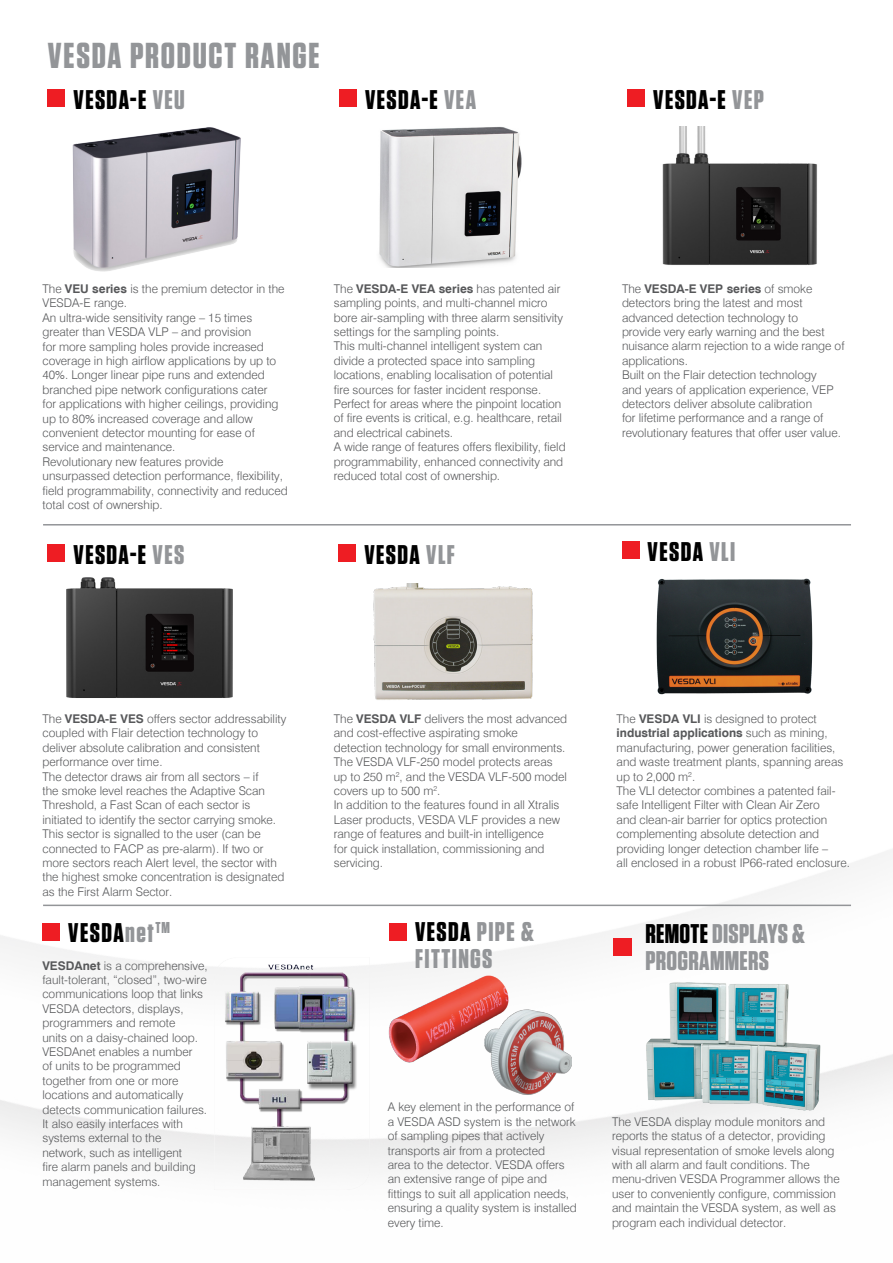
<style>
.page{position:relative;width:893px;height:1263px;background:#fff}
.page>*{position:absolute;margin:0;border:0;box-sizing:border-box;transform-origin:0 0}
.Heading_Grey_Tungste{font:700 36px "Tungsten";letter-spacing:.05em;color:#939598}
.VESDA_ProductCode{font:700 27px "Tungsten";letter-spacing:.05em;color:#000}
.VESDA_ProductCode-2{font:700 27px/27px "Tungsten";letter-spacing:.015em;color:#939598}
.VESDA_ProductCode-3{font:700 27px/27px "Tungsten";letter-spacing:.05em;color:#939598}
.Body_text{font:300 12px/14.4px "Swiss 721 BT";color:#57585a}
.Default{font:300 12px/14.4px "Swiss 721 BT";color:#57585a}
.s1{color:#939598}
.s2{font-weight:700}
.s3{color:#000}
</style>
<div class="page">
<img style="left:0;top:89px;width:893px;height:1079px">
<img style="left:71px;top:127px;width:170px;height:145px">
<div style="left:48px;top:89px;width:17px;height:17px;background:#ee1d23"></div>
<img style="left:653px;top:575px;width:161px;height:124px">
<div style="left:622px;top:541px;width:17px;height:17px;background:#ee1d23"></div>
<img style="left:215px;top:957px;width:155px;height:224px">
<div style="left:42px;top:923px;width:17px;height:17px;background:#ee1d23"></div>
<img style="left:642px;top:975px;width:183px;height:139px">
<div style="left:613px;top:938px;width:19px;height:17px;background:#ee1d23"></div>
<hr style="left:43px;top:524px;width:808px;height:1px;background:#939598">
<hr style="left:43px;top:904px;width:808px;height:2px;background:#939598">
<img style="left:388px;top:974px;width:123px;height:98px">
<div style="left:389px;top:923px;width:17px;height:17px;background:#ee1d23"></div>
<img style="left:485px;top:1009px;width:86px;height:86px">
<img style="left:376px;top:126px;width:149px;height:141px">
<div style="left:339px;top:89px;width:17px;height:17px;background:#ee1d23"></div>
<img style="left:658px;top:126px;width:162px;height:141px">
<div style="left:627px;top:89px;width:17px;height:17px;background:#ee1d23"></div>
<img style="left:370px;top:584px;width:165px;height:118px">
<div style="left:338px;top:544px;width:17px;height:17px;background:#ee1d23"></div>
<div style="left:48px;top:544px;width:17px;height:17px;background:#ee1d23"></div>
<img style="left:67px;top:574px;width:166px;height:127px">
<p class="Heading_Grey_Tungste" style="left:48px;top:36px;width:273px">VESDA PRODUCT RANGE</p>
<p class="VESDA_ProductCode" style="left:74px;top:85px;width:113px">VESDA-E <span class="s1">VEU</span></p>
<p class="VESDA_ProductCode" style="left:365px;top:85px;width:113px">VESDA-E <span class="s1">VEA</span></p>
<p class="VESDA_ProductCode" style="left:653px;top:85px;width:112px">VESDA-E <span class="s1">VEP</span></p>
<p class="Body_text" style="left:43px;top:281px;width:244px">The <span class="s2">VEU series</span> is the premium detector in the<br>VESDA-E range.</p>
<p class="Body_text" style="left:43px;top:310px;width:237px">An ultra-wide sensitivity range – 15 times greater than VESDA VLP – and provision<br>for more sampling holes provide increased coverage in high airflow applications by up to 40%. Longer linear pipe runs and extended branched pipe network configurations cater for applications with higher ceilings, providing up to 80% increased coverage and allow convenient detector mounting for ease of service and maintenance.</p>
<p class="Body_text" style="left:43px;top:454px;width:247px">Revolutionary new features provide unsurpassed detection performance, flexibility, field programmability, connectivity and reduced total cost of ownership.</p>
<p class="VESDA_ProductCode" style="left:74px;top:540px;width:112px">VESDA-E <span class="s1">VES</span></p>
<p class="Body_text" style="left:334px;top:281px;width:231px">The <span class="s2">VESDA-E VEA series</span> has patented air sampling points, and multi-channel micro bore air-sampling with three alarm sensitivity settings for the sampling points.</p>
<p class="Body_text" style="left:334px;top:339px;width:230px">This multi-channel intelligent system can divide a protected space into sampling locations, enabling localisation of potential fire sources for faster incident response.<br>Perfect for areas where the pinpoint location of fire events is critical, e.g. healthcare, retail and electrical cabinets.</p>
<p class="Body_text" style="left:334px;top:440px;width:233px">A wide range of features offers flexibility, field programmability, enhanced connectivity and reduced total cost of ownership.</p>
<p class="VESDA_ProductCode" style="left:364px;top:540px;width:92px">VESDA <span class="s1">VLF</span></p>
<p class="Body_text" style="left:622px;top:281px;width:224px">The <span class="s2">VESDA-E VEP series</span> of smoke detectors bring the latest and most advanced detection technology to<br>provide very early warning and the best nuisance alarm rejection to a wide range of applications.</p>
<p class="Body_text" style="left:622px;top:368px;width:220px">Built on the Flair detection technology<br>and years of application experience, VEP detectors deliver absolute calibration<br>for lifetime performance and a range of revolutionary features that offer user value.</p>
<p class="VESDA_ProductCode" style="left:648px;top:537px;width:89px">VESDA <span class="s1">VLI</span></p>
<p class="Default" style="left:43px;top:711px;width:245px">The <span class="s2">VESDA-E VES</span> offers sector addressability coupled with Flair detection technology to deliver absolute calibration and consistent performance over time.</p>
<p class="Default" style="left:43px;top:769px;width:243px">The detector draws air from all sectors – if<br>the smoke level reaches the Adaptive Scan Threshold, a Fast Scan of each sector is initiated to identify the sector carrying smoke.<br>This sector is signalled to the user (can be connected to FACP as pre-alarm). If two or more sectors reach Alert level, the sector with the highest smoke concentration is designated as the First Alarm Sector.</p>
<p class="Body_text" style="left:334px;top:711px;width:235px">The <span class="s2">VESDA VLF</span> delivers the most advanced and cost-effective aspirating smoke detection technology for small environments.</p>
<p class="Body_text" style="left:334px;top:755px;width:235px">The VESDA VLF-250 model protects areas up to 250 m<sup>2</sup>, and the VESDA VLF-500 model covers up to 500 m<sup>2</sup>.</p>
<p class="Body_text" style="left:334px;top:798px;width:228px">In addition to the features found in all Xtralis Laser products, VESDA VLF provides a new range of features and built-in intelligence for quick installation, commissioning and servicing.</p>
<p class="Default" style="left:617px;top:711px;width:228px">The <span class="s2">VESDA VLI</span> is designed to protect <span class="s2">industrial applications</span> such as mining, manufacturing, power generation facilities, and waste treatment plants, spanning areas up to 2,000 m<sup>2</sup>.</p>
<p class="Default" style="left:617px;top:783px;width:235px">The VLI detector combines a patented fail&shy;safe Intelligent Filter with Clean Air Zero<br>and clean-air barrier for optics protection complementing absolute detection and providing longer detection chamber life –<br>all enclosed in a robust IP66-rated enclosure.</p>
<p class="VESDA_ProductCode" style="left:68px;top:918px;width:103px">VESDA<span class="s1">net</span><sup>TM</sup></p>
<p class="VESDA_ProductCode-2" style="left:645px;top:921px;width:161px"><span class="s3">REMOTE</span> DISPLAYS &amp;<br>PROGRAMMERS</p>
<p class="VESDA_ProductCode-3" style="left:415px;top:919px;width:120px"><span class="s3">VESDA</span> PIPE &amp;<br>FITTINGS</p>
<p class="Body_text" style="left:42px;top:958px;width:167px"><span class="s2">VESDAnet</span> is a comprehensive, fault-tolerant, “closed”, two-wire communications loop that links<br>VESDA detectors, displays, programmers and remote<br>units on a daisy-chained loop.<br>VESDAnet enables a number<br>of units to be programmed together from one or more locations and automatically detects communication failures.</p>
<p class="Body_text" style="left:42px;top:1116px;width:155px">It also easily interfaces with systems external to the network, such as intelligent fire alarm panels and building management systems.</p>
<p class="Default" style="left:388px;top:1100px;width:191px">A key element in the performance of a VESDA ASD system is the network of sampling pipes that actively transports air from a protected<br>area to the detector. VESDA offers an extensive range of pipe and fittings to suit all application needs, ensuring a quality system is installed every time.</p>
<p class="Default" style="left:612px;top:1114px;width:229px">The VESDA display module monitors and reports the status of a detector, providing visual representation of smoke levels along with all alarm and fault conditions. The menu-driven VESDA Programmer allows the user to conveniently configure, commission and maintain the VESDA system, as well as program each individual detector.</p>
</div>
